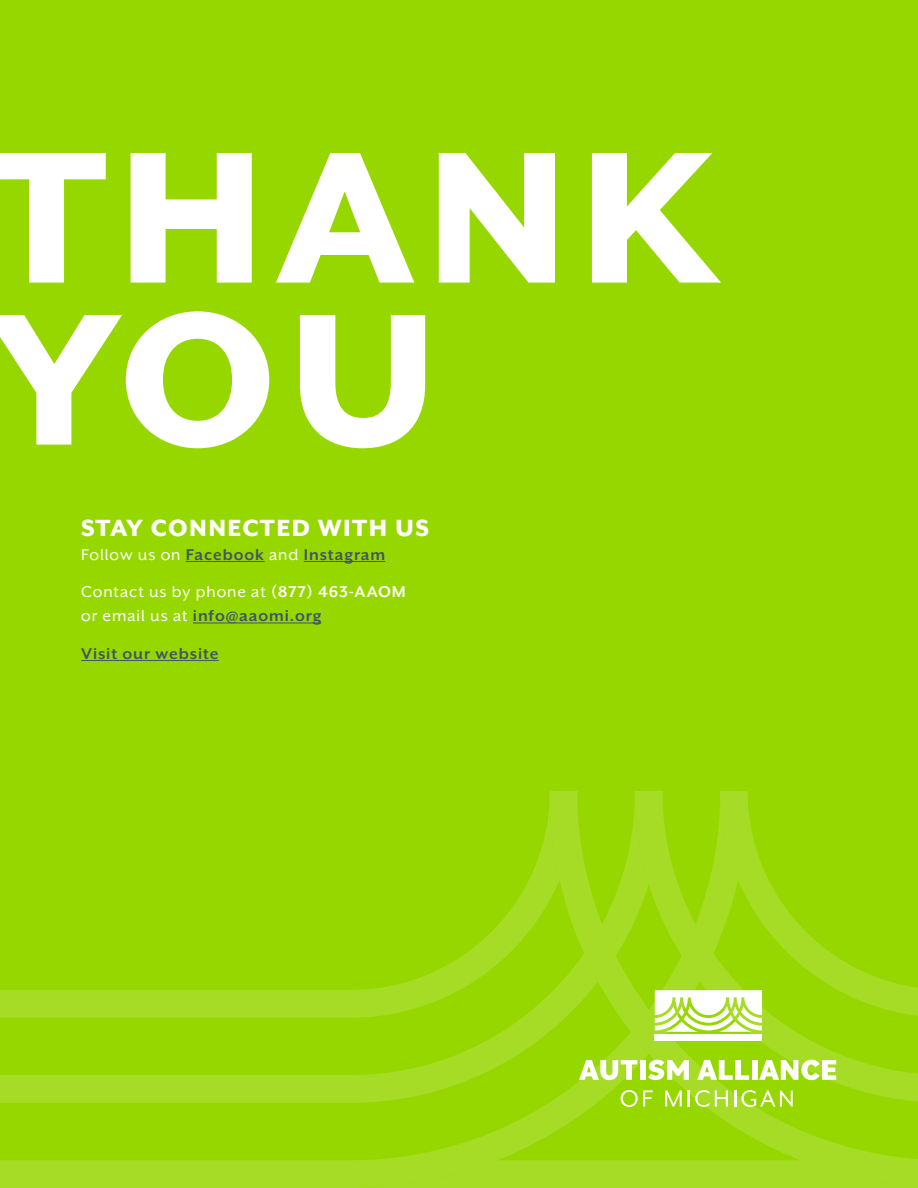
<style>
.page{position:relative;width:918px;height:1188px;background:#97d700}
.page>*{position:absolute;margin:0;border:0;box-sizing:border-box;transform-origin:0 0}
.t1{font:800 216px/162px "Mr Eaves XL San OT";letter-spacing:.05em;color:#fff}
.t2{font:800 27px "Mr Eaves XL San OT";letter-spacing:.05em;color:#fff}
.t3{font:18px/37.5px "Mr Eaves XL San OT";letter-spacing:.05em;color:#fff}
.t4{font:700 18px/37.5px "Mr Eaves XL San OT";letter-spacing:.05em;color:#425563}
.s1{font-weight:700;color:#425563}
.s2{font-weight:700}
.s3{font-weight:400;color:#fff}
.s4{color:#3d5567}
</style>
<div class="page">
<hr style="left:186px;top:561px;width:79px;height:1px;background:#425563">
<hr style="left:304px;top:561px;width:81px;height:1px;background:#425563">
<hr style="left:193px;top:623px;width:128px;height:1px;background:#3d5567">
<hr style="left:81px;top:660px;width:138px;height:1px;background:#425563">
<svg style="left:0;top:813px;width:748px;height:375px"></svg>
<svg style="left:549px;top:791px;width:369px;height:396px"></svg>
<svg style="left:579px;top:1060px;width:58px;height:20px"></svg>
<div style="left:640px;top:1060px;width:6px;height:20px;background:#fff"></div>
<svg style="left:648px;top:1060px;width:41px;height:20px"></svg>
<svg style="left:697px;top:1060px;width:52px;height:20px"></svg>
<div style="left:752px;top:1060px;width:5px;height:20px;background:#fff"></div>
<svg style="left:759px;top:1060px;width:77px;height:20px"></svg>
<svg style="left:665px;top:1090px;width:17px;height:17px"></svg>
<svg style="left:688px;top:1090px;width:21px;height:17px"></svg>
<svg style="left:715px;top:1090px;width:13px;height:17px"></svg>
<svg style="left:734px;top:1090px;width:59px;height:17px"></svg>
<svg style="left:621px;top:1090px;width:32px;height:17px"></svg>
<svg style="left:655px;top:990px;width:107px;height:45px;background:#e0f3b4"></svg>
<div style="left:655px;top:1035px;width:107px;height:6px;background:#fff"></div>
<h1 class="t1" style="left:-14px;top:137px;width:733px">THANK<br>YOU</h1>
<h2 class="t2" style="left:81px;top:512px;width:349px">STAY CONNECTED WITH US</h2>
<p class="t3" style="left:81px;top:536px;width:326px">Follow us on <span class="s1">Facebook</span> and <span class="s1">Instagram<br></span>Contact us by phone at <span class="s2">(877) 463-AAOM</span></p>
<p class="t4" style="left:81px;top:597px;width:242px"><span class="s3">or email us at</span> <span class="s4">info@aaomi.org<br></span>Visit our website</p>
</div>
